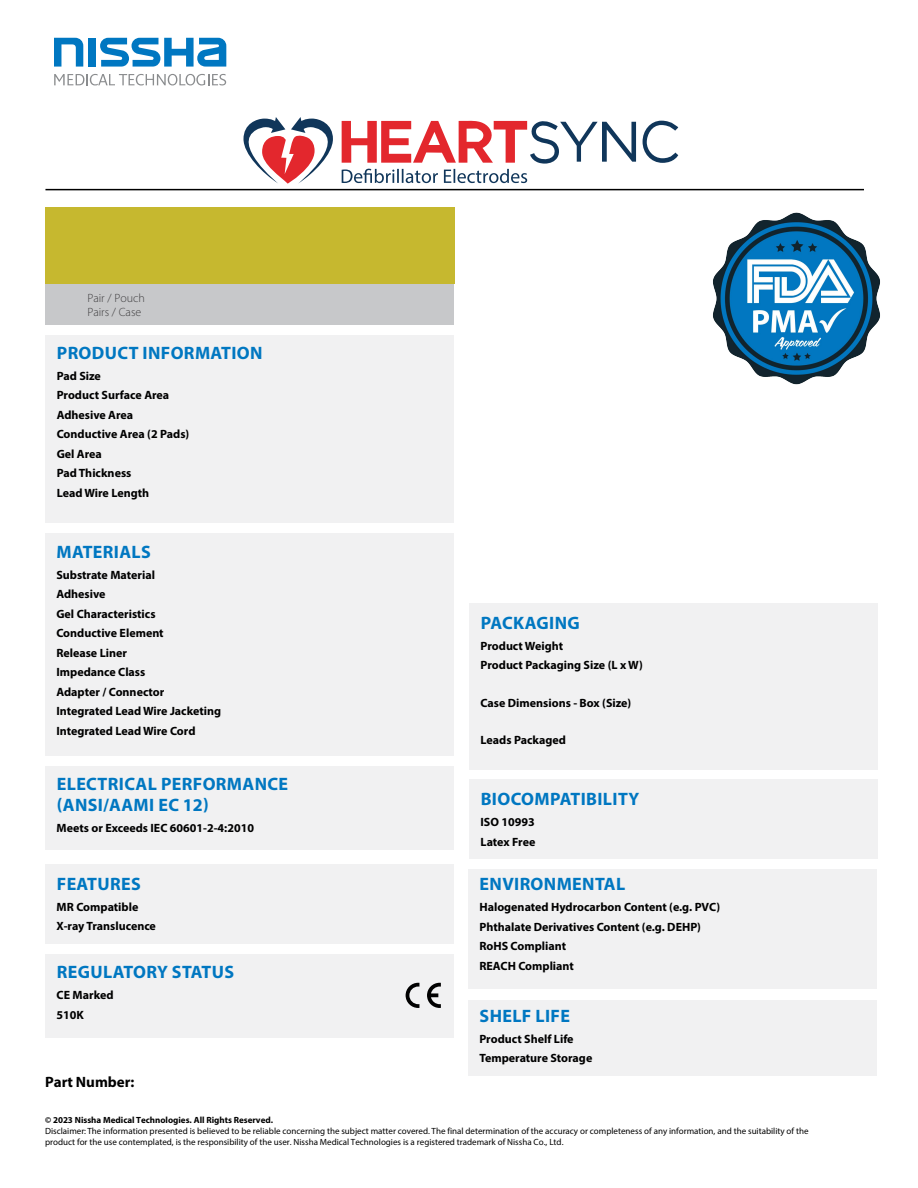
<style>
.page{position:relative;width:918px;height:1188px;background:#fff}
.page>*{position:absolute;margin:0;border:0;box-sizing:border-box;transform-origin:0 0}
.t1{font:700 18px/21px "Myriad Pro";letter-spacing:.02em;color:#0077c1}
.t2{font:700 15px "Myriad Pro";color:#000}
.t3{font:700 12px/19.5px "Myriad Pro";color:#000}
.t4{font:300 12px/14.4px "Myriad Pro";color:#414042}
.t5{font:9px/10.8px "Myriad Pro";color:#000}
.t6{font:700 9px "Myriad Pro";color:#000}
</style>
<div class="page">
<div style="left:45px;top:335px;width:409px;height:188px;background:#f1f1f2"></div>
<div style="left:45px;top:766px;width:409px;height:84px;background:#f1f1f2"></div>
<div style="left:45px;top:533px;width:409px;height:223px;background:#f1f1f2"></div>
<div style="left:469px;top:779px;width:409px;height:80px;background:#f1f1f2"></div>
<div style="left:468px;top:1000px;width:409px;height:76px;background:#f1f1f2"></div>
<div style="left:45px;top:283px;width:409px;height:42px;background:#c7c8ca"></div>
<svg style="left:54px;top:38px;width:29px;height:29px"></svg>
<div style="left:88px;top:38px;width:8px;height:29px;background:#0077c1"></div>
<svg style="left:100px;top:38px;width:126px;height:29px"></svg>
<svg style="left:54px;top:74px;width:172px;height:11px"></svg>
<div style="left:45px;top:954px;width:409px;height:84px;background:#f1f1f2"></div>
<div style="left:45px;top:864px;width:409px;height:80px;background:#f1f1f2"></div>
<div style="left:469px;top:603px;width:409px;height:166px;background:#f1f1f2"></div>
<svg style="left:643px;top:121px;width:35px;height:42px"></svg>
<svg style="left:243px;top:117px;width:393px;height:67px"></svg>
<div style="left:468px;top:869px;width:409px;height:120px;background:#f1f1f2"></div>
<svg style="left:406px;top:983px;width:13px;height:25px"></svg>
<svg style="left:427px;top:983px;width:14px;height:25px"></svg>
<hr style="left:45px;top:189px;width:819px;height:1px;background:#000">
<img style="left:683px;top:188px;width:197px;height:197px">
<div style="left:45px;top:207px;width:409px;height:77px;background:#c6b82f"></div>
<p class="t4" style="left:87px;top:291px;width:59px">Pair / Pouch<br>Pairs / Case</p>
<h1 class="t1" style="left:57px;top:342px;width:207px">PRODUCT INFORMATION</h1>
<p class="t3" style="left:57px;top:366px;width:134px">Pad Size<br>Product Surface Area<br>Adhesive Area<br>Conductive Area (2 Pads)<br>Gel Area<br>Pad Thickness<br>Lead Wire Length</p>
<h1 class="t1" style="left:57px;top:541px;width:96px">MATERIALS</h1>
<p class="t3" style="left:56px;top:565px;width:166px">Substrate Material<br>Adhesive<br>Gel Characteristics<br>Conductive Element<br>Release Liner<br>Impedance Class<br>Adapter / Connector<br>Integrated Lead Wire Jacketing<br>Integrated Lead Wire Cord</p>
<h1 class="t1" style="left:57px;top:773px;width:233px">ELECTRICAL PERFORMANCE (ANSI/AAMI EC 12)</h1>
<p class="t3" style="left:57px;top:818px;width:199px">Meets or Exceeds IEC 60601-2-4:2010</p>
<h1 class="t1" style="left:57px;top:873px;width:86px">FEATURES</h1>
<p class="t3" style="left:57px;top:897px;width:101px">MR Compatible<br>X-ray Translucence</p>
<h1 class="t1" style="left:57px;top:961px;width:179px">REGULATORY STATUS</h1>
<p class="t3" style="left:57px;top:985px;width:58px">CE Marked<br>510K</p>
<h1 class="t1" style="left:481px;top:612px;width:101px">PACKAGING</h1>
<p class="t3" style="left:481px;top:636px;width:164px">Product Weight<br>Product Packaging Size (L x W)</p>
<p class="t3" style="left:481px;top:693px;width:152px">Case Dimensions - Box (Size)</p>
<p class="t3" style="left:481px;top:730px;width:87px">Leads Packaged</p>
<h1 class="t1" style="left:481px;top:788px;width:160px">BIOCOMPATIBILITY</h1>
<p class="t3" style="left:481px;top:812px;width:56px">ISO 10993<br>Latex Free</p>
<h1 class="t1" style="left:480px;top:873px;width:147px">ENVIRONMENTAL</h1>
<p class="t3" style="left:479px;top:897px;width:242px">Halogenated Hydrocarbon Content (e.g. PVC)<br>Phthalate Derivatives Content (e.g. DEHP)<br>RoHS Compliant<br>REACH Compliant</p>
<h1 class="t1" style="left:480px;top:1004px;width:92px">SHELF LIFE</h1>
<p class="t3" style="left:479px;top:1028px;width:114px">Product Shelf Life<br>Temperature Storage</p>
<p class="t2" style="left:45px;top:1072px;width:91px">Part Number:</p>
<p class="t6" style="left:45px;top:1114px;width:230px">© 2023 Nissha Medical Technologies. All Rights Reserved.</p>
<p class="t5" style="left:45px;top:1125px;width:765px">Disclaimer: The information presented is believed to be reliable concerning the subject matter covered. The final determination of the accuracy or completeness of any information, and the suitability of the product for the use contemplated, is the responsibility of the user. Nissha Medical Technologies is a registered trademark of Nissha Co., Ltd.</p>
</div>
